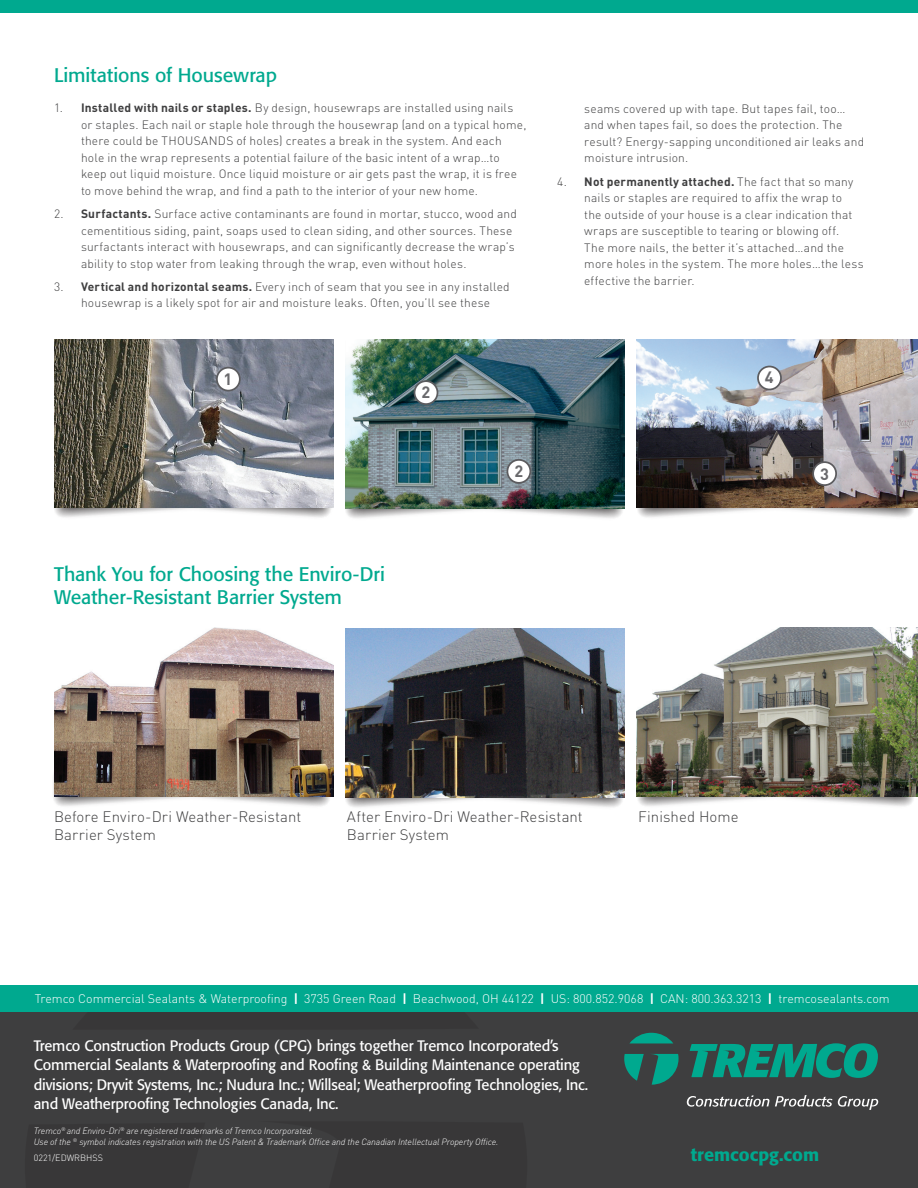
<style>
.page{position:relative;width:918px;height:1188px;background:#fff}
.page>*{position:absolute;margin:0;border:0;box-sizing:border-box;transform-origin:0 0}
.t1{font:19.5px/23.4px "Formata Pro";color:#00a98f}
.t2{font:500 18px "Formata Pro";color:#00a98f}
.number_circles{font:700 16.35px "DINOT";color:#69696c}
.t3{font:15px/19.5px "Formata Pro";letter-spacing:-.01em;color:#fff}
.body{font:300 15px/18px "DINOT";letter-spacing:.005em;color:#3e3e3f}
.t4{font:300 12.3px "DINOT";color:#fff}
.t5{font:300 12px/16.5px "DINOT";letter-spacing:.015em;color:#3e3e3f}
.t6{font:italic 300 9px/10.8px "DINOT";letter-spacing:-.01em;color:#fff}
.t7{font:300 9px "DINOT";color:#fff}
.s1{font-weight:700}
</style>
<div class="page">
<div style="left:0;top:0;width:918px;height:14px;background:#00a98f"></div>
<div style="left:0;top:1012px;width:918px;height:176px;background:#3e3e3f"></div>
<div style="left:0;top:986px;width:918px;height:26px;background:#00a98f"></div>
<svg style="left:630px;top:1033px;width:43px;height:10px"></svg>
<svg style="left:624px;top:1054px;width:55px;height:31px"></svg>
<svg style="left:690px;top:1043px;width:188px;height:35px"></svg>
<svg style="left:687px;top:1095px;width:82px;height:12px"></svg>
<svg style="left:775px;top:1095px;width:57px;height:12px"></svg>
<svg style="left:838px;top:1096px;width:40px;height:14px"></svg>
<div style="left:52px;top:765px;width:279px;height:42px;background:#231f20;opacity:.8"></div>
<img style="left:54px;top:628px;width:280px;height:169px">
<div style="left:345px;top:766px;width:279px;height:42px;background:#231f20;opacity:.8"></div>
<img style="left:346px;top:629px;width:279px;height:168px">
<div style="left:636px;top:765px;width:279px;height:42px;background:#231f20;opacity:.8"></div>
<img style="left:637px;top:628px;width:281px;height:169px">
<div style="left:345px;top:477px;width:279px;height:42px;background:#231f20;opacity:.8"></div>
<img style="left:345px;top:340px;width:280px;height:169px">
<div style="left:415px;top:381px;width:22px;height:23px;background:#fff;border-radius:50%"></div>
<div style="left:414px;top:380px;width:24px;height:25px;border:2px solid #5c5c5f;border-radius:50%"></div>
<div style="left:507px;top:460px;width:23px;height:23px;background:#fff;border-radius:50%"></div>
<div style="left:507px;top:459px;width:24px;height:25px;border:2px solid #5c5c5f;border-radius:50%"></div>
<div style="left:53px;top:476px;width:279px;height:42px;background:#231f20;opacity:.8"></div>
<img style="left:54px;top:339px;width:279px;height:169px">
<div style="left:217px;top:368px;width:23px;height:23px;background:#fff;border-radius:50%"></div>
<div style="left:216px;top:367px;width:25px;height:24px;border:2px solid #5c5c5f;border-radius:50%"></div>
<div style="left:636px;top:476px;width:279px;height:42px;background:#231f20;opacity:.8"></div>
<img style="left:637px;top:339px;width:281px;height:169px">
<div style="left:813px;top:462px;width:23px;height:23px;background:#fff;border-radius:50%"></div>
<div style="left:812px;top:461px;width:25px;height:25px;border:2px solid #5c5c5f;border-radius:50%"></div>
<div style="left:758px;top:367px;width:23px;height:22px;background:#fff;border-radius:50%"></div>
<div style="left:757px;top:366px;width:25px;height:24px;border:2px solid #5c5c5f;border-radius:50%"></div>
<h2 class="t1" style="left:54px;top:64px;width:225px">Limitations of Housewrap</h2>
<p class="t5" style="left:81px;top:100px;width:447px;text-indent:-27px">1. <span class="s1">Installed with nails or staples.</span> By design, housewraps are installed using nails or staples. Each nail or staple hole through the housewrap (and on a typical home, there could be THOUSANDS of holes) creates a break in the system. And each hole in the wrap represents a potential failure of the basic intent of a wrap…to keep out liquid moisture. Once liquid moisture or air gets past the wrap, it is free to move behind the wrap, and find a path to the interior of your new home.</p>
<p class="t5" style="left:81px;top:205px;width:437px;text-indent:-27px">2. <span class="s1">Surfactants.</span> Surface active contaminants are found in mortar, stucco, wood and cementitious siding, paint, soaps used to clean siding, and other sources. These surfactants interact with housewraps, and can significantly decrease the wrap’s ability to stop water from leaking through the wrap, even without holes.</p>
<p class="t5" style="left:81px;top:278px;width:430px;text-indent:-27px">3. <span class="s1">Vertical and horizontal seams.</span> Every inch of seam that you see in any installed housewrap is a likely spot for air and moisture leaks. Often, you’ll see these</p>
<p class="number_circles" style="left:223px;top:368px;width:10px">1</p>
<p class="number_circles" style="left:422px;top:382px;width:10px">2</p>
<p class="number_circles" style="left:514px;top:460px;width:10px">2</p>
<p class="t5" style="left:584px;top:100px;width:281px">seams covered up with tape. But tapes fail, too… and when tapes fail, so does the protection. The result? Energy-sapping unconditioned air leaks and moisture intrusion.</p>
<p class="t5" style="left:584px;top:173px;width:281px;text-indent:-27px">4. <span class="s1">Not permanently attached.</span> The fact that so many nails or staples are required to affix the wrap to<br>the outside of your house is a clear indication that wraps are susceptible to tearing or blowing off.<br>The more nails, the better it’s attached…and the more holes in the system. The more holes…the less effective the barrier.</p>
<p class="number_circles" style="left:765px;top:367px;width:10px">4</p>
<p class="number_circles" style="left:820px;top:463px;width:10px">3</p>
<h2 class="t1" style="left:54px;top:562px;width:333px">Thank You for Choosing the Enviro-Dri<br>Weather-Resistant Barrier System</h2>
<p class="body" style="left:54px;top:808px;width:249px">Before Enviro-Dri Weather-Resistant<br>Barrier System</p>
<p class="body" style="left:347px;top:808px;width:237px">After Enviro-Dri Weather-Resistant<br>Barrier System</p>
<p class="body" style="left:638px;top:808px;width:102px">Finished Home</p>
<p class="t4" style="left:35px;top:991px;width:857px">Tremco Commercial Sealants &amp; Waterproofing <span class="s1">|</span> 3735 Green Road <span class="s1">|</span> Beachwood, OH 44122 <span class="s1">|</span> US: 800.852.9068 <span class="s1">|</span> CAN: 800.363.3213 <span class="s1">|</span> tremcosealants.com</p>
<p class="t3" style="left:34px;top:1036px;width:556px">Tremco Construction Products Group (CPG) brings together Tremco Incorporated’s Commercial Sealants &amp; Waterproofing and Roofing &amp; Building Maintenance operating divisions; Dryvit Systems, Inc.; Nudura Inc.; Willseal; Weatherproofing Technologies, Inc. and Weatherproofing Technologies Canada, Inc.</p>
<p class="t6" style="left:34px;top:1125px;width:466px">Tremco<sup>®</sup> and Enviro-Dri<sup>®</sup> are registered trademarks of Tremco Incorporated.<br>Use of the <sup>®</sup> symbol indicates registration with the US Patent &amp; Trademark Office and the Canadian Intellectual Property Office.</p>
<p class="t7" style="left:34px;top:1152px;width:71px">0221/EDWRBHSS</p>
<h2 class="t2" style="left:691px;top:1143px;width:130px">tremcocpg.com</h2>
</div>
